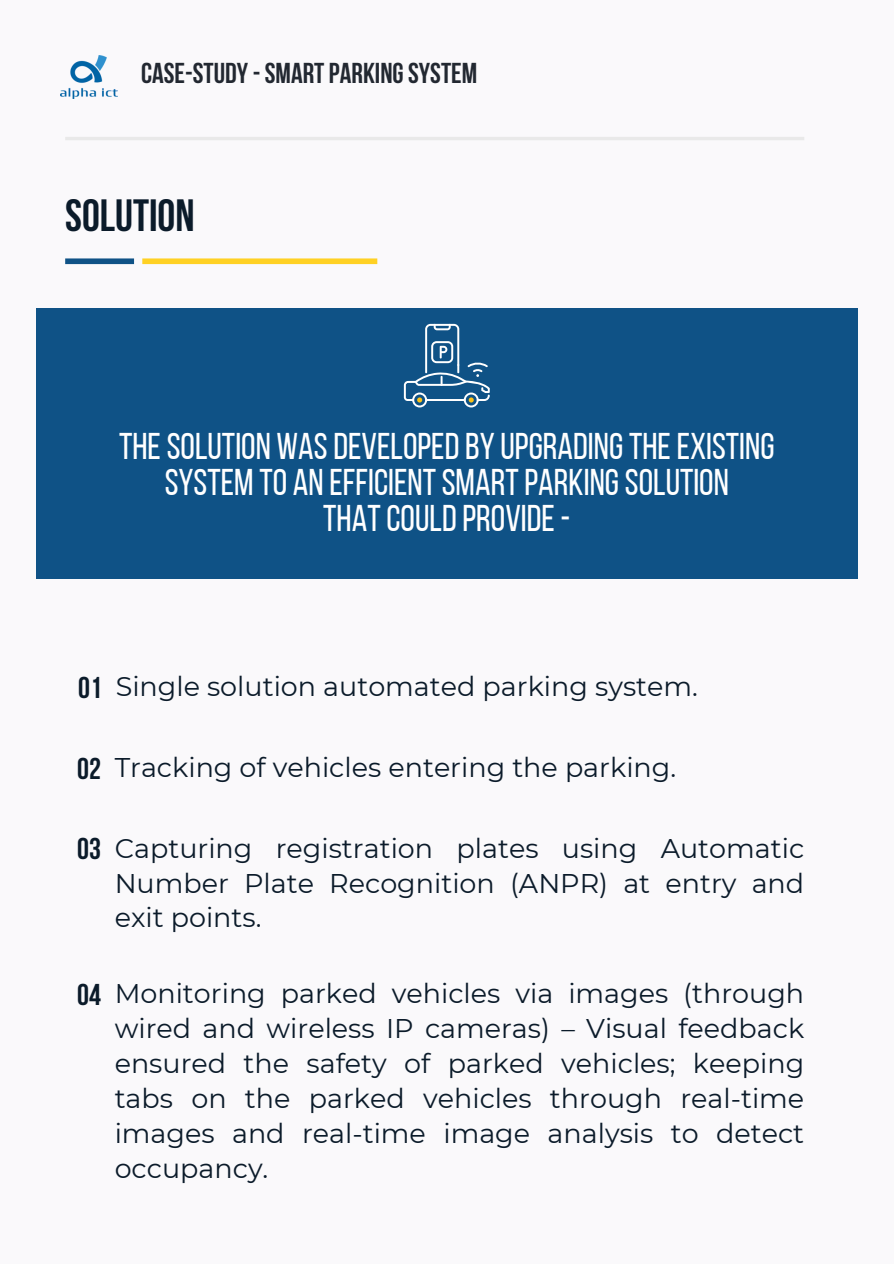
<style>
.page{position:relative;width:894px;height:1264px;background:#fff}
.page>*{position:absolute;margin:0;border:0;box-sizing:border-box;transform-origin:0 0}
.t1{font:700 45px "Bebas Neue";color:#0b1b2a}
.t2{font:37.2px/36px "Bebas Neue";color:#fff;text-align:center}
.t3{font:700 30px "Bebas Neue";color:#0b1b2a}
.t4{font:700 28.65px "Bebas Neue";color:#222831}
.t5{font:27px/34.8px "Montserrat";color:#0b1b2a;text-align:justify}
</style>
<div class="page">
<div style="left:0;top:0;width:893px;height:1263px;background:#faf9fb"></div>
<hr style="left:65px;top:137px;width:739px;height:3px;background:#e9e9e9">
<div style="left:36px;top:308px;width:821px;height:271px;background:#0f5286"></div>
<div style="left:142px;top:258px;width:235px;height:6px;background:#ffd124"></div>
<div style="left:65px;top:258px;width:69px;height:6px;background:#0f5286"></div>
<img style="left:61px;top:55px;width:56px;height:43px">
<svg style="left:404px;top:324px;width:85px;height:83px"></svg>
<p class="t4" style="left:141px;top:61px;width:337px">CASE-STUDY-SMARTPARKINGSYSTEM</p>
<p class="t1" style="left:65px;top:198px;width:131px">SOLUTION</p>
<h1 class="t2" style="left:119px;top:432px;width:657px">THE SOLUTION WAS DEVELOPEDBY UPGRADINGTHE EXISTING<br>SYSTEM TO AN EFFICIENTSMARTPARKINGSOLUTION<br>THAT COULD PROVIDE -</h1>
<h2 class="t3" style="left:78px;top:675px;width:25px">01</h2>
<h3 class="t5" style="left:116px;top:669px;width:583px">Single solution automated parking system.</h3>
<p class="t3" style="left:77px;top:756px;width:25px">02</p>
<p class="t5" style="left:115px;top:749px;width:563px">Tracking of vehicles entering the parking.</p>
<p class="t3" style="left:77px;top:837px;width:25px">03</p>
<p class="t5" style="left:115px;top:830px;width:691px">Capturing registration plates using Automatic Number Plate Recognition (ANPR) at entry and exit points.</p>
<p class="t3" style="left:77px;top:982px;width:25px">04</p>
<p class="t5" style="left:115px;top:976px;width:691px">Monitoring parked vehicles via images (through wired and wireless IP cameras) – Visual feedback ensured the safety of parked vehicles; keeping tabs on the parked vehicles through real-time images and real-time image analysis to detect occupancy.</p>
</div>
